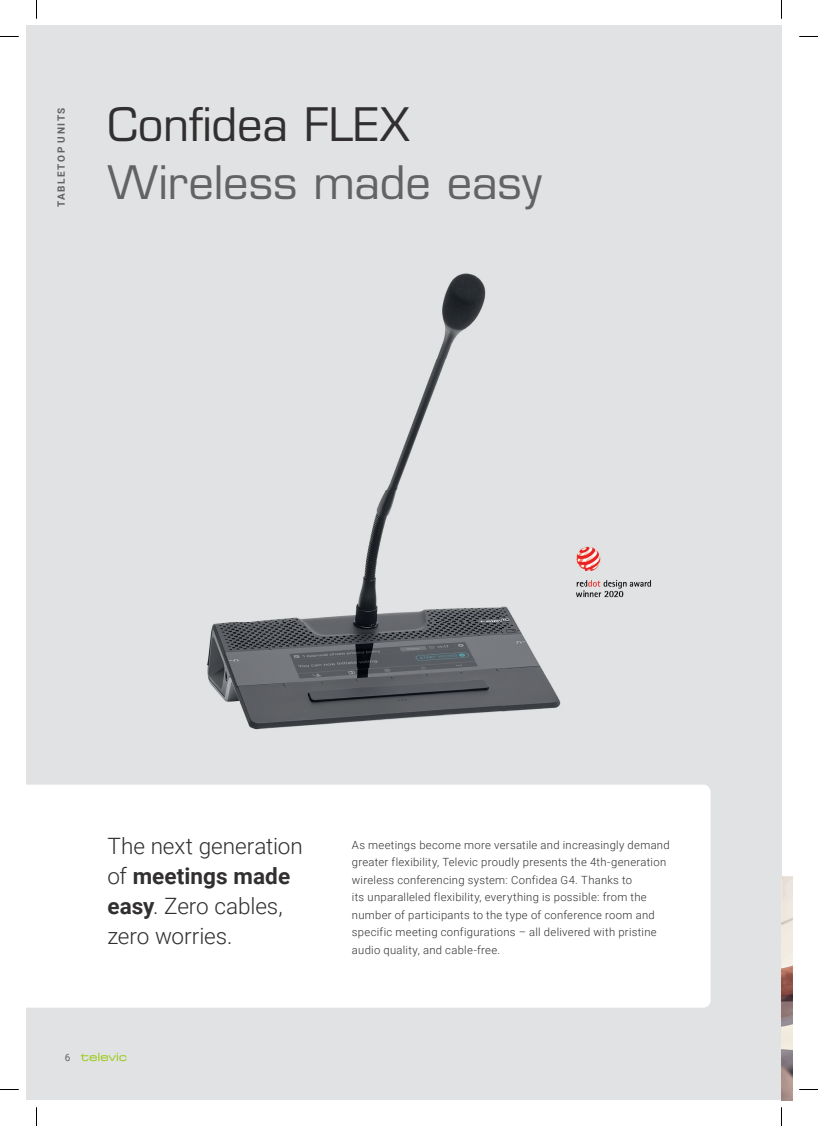
<style>
.page{position:relative;width:818px;height:1126px;background:#fff}
.page>*{position:absolute;margin:0;border:0;box-sizing:border-box;transform-origin:0 0}
.t1{font:45px "Eurostile LT Std";letter-spacing:-.005em;color:#636366}
.t2{font:45px "Eurostile LT Std";letter-spacing:-.005em;color:#312f30}
.t3{font:300 22.5px/30px "Roboto";letter-spacing:-.005em;color:#312f30}
.t4{font:300 11.25px/17.5px "Roboto";letter-spacing:.025em;color:#312f30}
.t5{font:700 10px "Roboto";letter-spacing:.155em;color:#636366}
.t6{font:10px "Roboto";color:#636366}
.s1{font-weight:700}
</style>
<div class="page">
<div style="left:26px;top:26px;width:755px;height:1073px;background:#e1e2e4"></div>
<img style="left:584px;top:546px;width:67px;height:52px">
<img style="left:781px;top:876px;width:10px;height:223px">
<div style="left:26px;top:784px;width:684px;height:223px;background:#fff"></div>
<img style="left:207px;top:273px;width:377px;height:457px">
<svg style="left:81px;top:1052px;width:45px;height:8px"></svg>
<svg style="left:0;top:36px;width:19px;height:1px"></svg>
<svg style="left:799px;top:36px;width:18px;height:1px"></svg>
<svg style="left:0;top:1089px;width:19px;height:1px"></svg>
<svg style="left:799px;top:1089px;width:18px;height:1px"></svg>
<svg style="left:36px;top:0;width:1px;height:19px"></svg>
<svg style="left:36px;top:1107px;width:1px;height:18px"></svg>
<p class="t5" style="left:54px;top:207px;width:101px;rotate:-90deg">TABLETOP UNITS</p>
<h1 class="t2" style="left:107px;top:98px;width:303px">Confidea FLEX</h1>
<h1 class="t1" style="left:107px;top:155px;width:436px">Wireless made easy</h1>
<h2 class="t3" style="left:107px;top:830px;width:197px">The next generation of <span class="s1">meetings made easy</span>. Zero cables, zero worries.</h2>
<p class="t4" style="left:352px;top:835px;width:319px">As meetings become more versatile and increasingly demand greater flexibility, Televic proudly presents the 4th-generation wireless conferencing system: Confidea G4. Thanks to<br>its unparalleled flexibility, everything is possible: from the number of participants to the type of conference room and specific meeting configurations – all delivered with pristine audio quality, and cable-free.</p>
<p class="t6" style="left:65px;top:1050px;width:7px">6</p>
</div>
